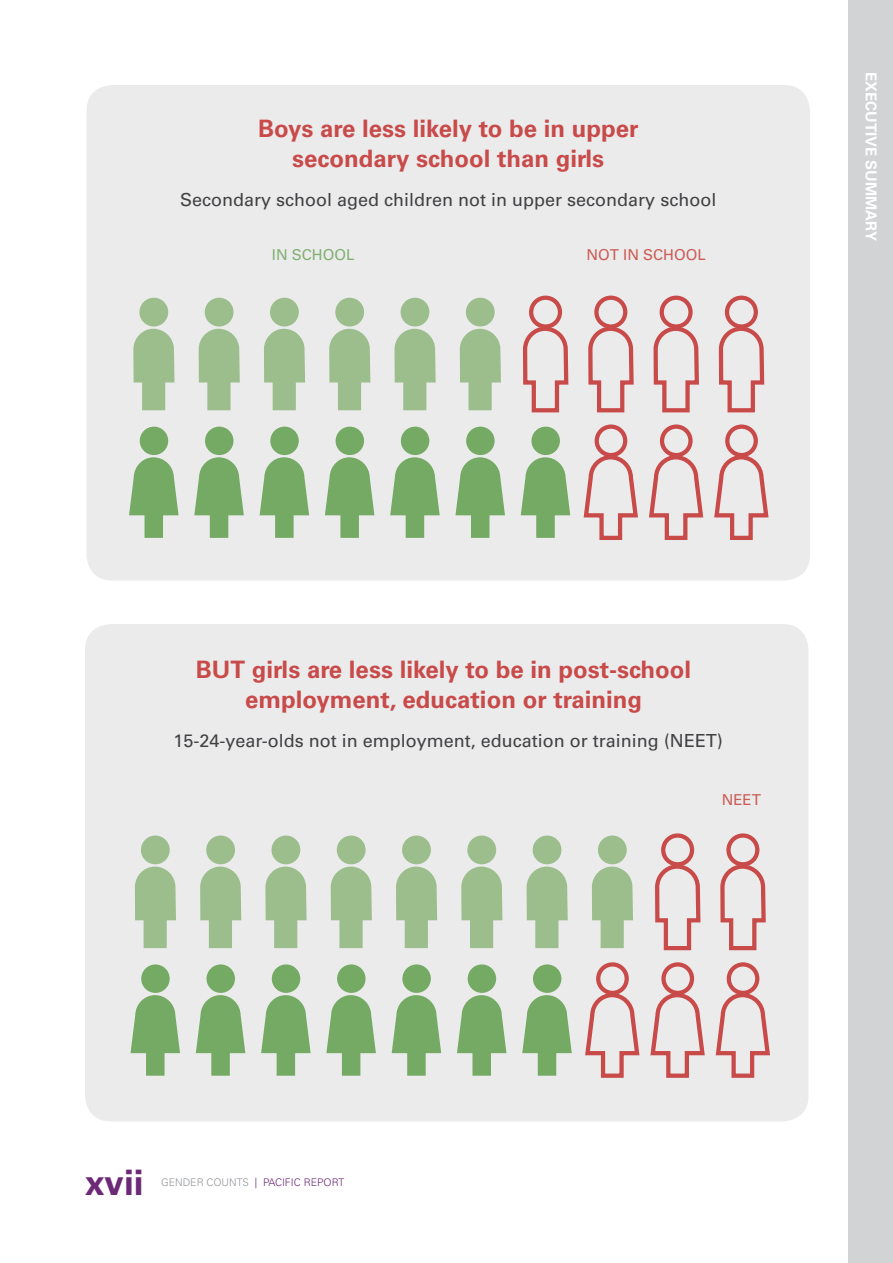
<style>
.page{position:relative;width:893px;height:1263px;background:#fff}
.page>*{position:absolute;margin:0;border:0;box-sizing:border-box;transform-origin:0 0}
.t1{font:700 35.1px "Univers CE";color:#6b2976}
.t2{font:700 24px/30px "Univers CE";color:#c84a49;text-align:center}
.t3{font:18px "Univers";color:#414042}
.t4{font:700 15px "Univers CE";color:#fff}
.t5{font:15px "Univers";color:#cc5c55}
.t6{font:15px "Univers";color:#81b072}
.t7{font:300 10.5px "Univers CE";color:#6b2976}
.s1{color:#939598}
</style>
<div class="page">
<div style="left:85px;top:624px;width:723px;height:497px;background:#ebebec;border-radius:26px"></div>
<div style="left:849px;top:0;width:44px;height:1263px;background:#d1d3d4"></div>
<div style="left:141px;top:964px;width:29px;height:29px;background:#75aa64;border-radius:50%"></div>
<svg style="left:131px;top:995px;width:49px;height:81px"></svg>
<div style="left:141px;top:835px;width:29px;height:29px;background:#9bbe8c;border-radius:50%"></div>
<svg style="left:135px;top:866px;width:41px;height:82px"></svg>
<div style="left:402px;top:964px;width:29px;height:29px;background:#75aa64;border-radius:50%"></div>
<svg style="left:392px;top:995px;width:49px;height:81px"></svg>
<div style="left:402px;top:835px;width:29px;height:29px;background:#9bbe8c;border-radius:50%"></div>
<svg style="left:396px;top:866px;width:41px;height:82px"></svg>
<div style="left:272px;top:964px;width:28px;height:29px;background:#75aa64;border-radius:50%"></div>
<svg style="left:261px;top:995px;width:50px;height:81px"></svg>
<div style="left:271px;top:835px;width:29px;height:29px;background:#9bbe8c;border-radius:50%"></div>
<svg style="left:265px;top:866px;width:42px;height:82px"></svg>
<div style="left:533px;top:964px;width:28px;height:29px;background:#75aa64;border-radius:50%"></div>
<svg style="left:522px;top:995px;width:50px;height:81px"></svg>
<div style="left:532px;top:835px;width:29px;height:29px;background:#9bbe8c;border-radius:50%"></div>
<svg style="left:527px;top:866px;width:41px;height:82px"></svg>
<div style="left:661px;top:962px;width:33px;height:33px;border:4px solid #c84a49;border-radius:50%"></div>
<svg style="left:650px;top:991px;width:55px;height:87px"></svg>
<div style="left:661px;top:833px;width:33px;height:33px;border:4px solid #c84a49;border-radius:50%"></div>
<svg style="left:655px;top:862px;width:46px;height:89px"></svg>
<div style="left:206px;top:964px;width:29px;height:29px;background:#75aa64;border-radius:50%"></div>
<svg style="left:196px;top:995px;width:49px;height:81px"></svg>
<div style="left:206px;top:835px;width:29px;height:29px;background:#9bbe8c;border-radius:50%"></div>
<svg style="left:200px;top:866px;width:41px;height:82px"></svg>
<div style="left:467px;top:964px;width:29px;height:29px;background:#75aa64;border-radius:50%"></div>
<svg style="left:457px;top:995px;width:49px;height:81px"></svg>
<div style="left:467px;top:835px;width:29px;height:29px;background:#9bbe8c;border-radius:50%"></div>
<svg style="left:461px;top:866px;width:41px;height:82px"></svg>
<div style="left:337px;top:964px;width:29px;height:29px;background:#75aa64;border-radius:50%"></div>
<svg style="left:326px;top:995px;width:50px;height:81px"></svg>
<div style="left:337px;top:835px;width:29px;height:29px;background:#9bbe8c;border-radius:50%"></div>
<svg style="left:331px;top:866px;width:41px;height:82px"></svg>
<div style="left:596px;top:962px;width:33px;height:33px;border:4px solid #c84a49;border-radius:50%"></div>
<svg style="left:585px;top:991px;width:55px;height:87px"></svg>
<div style="left:598px;top:835px;width:29px;height:29px;background:#9bbe8c;border-radius:50%"></div>
<svg style="left:592px;top:866px;width:41px;height:82px"></svg>
<div style="left:726px;top:962px;width:33px;height:33px;border:4px solid #c84a49;border-radius:50%"></div>
<svg style="left:715px;top:991px;width:55px;height:87px"></svg>
<div style="left:726px;top:833px;width:33px;height:33px;border:4px solid #c84a49;border-radius:50%"></div>
<svg style="left:720px;top:862px;width:46px;height:89px"></svg>
<div style="left:87px;top:85px;width:723px;height:495px;background:#ebebec;border-radius:26px"></div>
<div style="left:140px;top:427px;width:28px;height:28px;background:#75aa64;border-radius:50%"></div>
<svg style="left:129px;top:457px;width:50px;height:81px"></svg>
<div style="left:139px;top:298px;width:29px;height:28px;background:#9bbe8c;border-radius:50%"></div>
<svg style="left:133px;top:329px;width:41px;height:81px"></svg>
<div style="left:401px;top:427px;width:28px;height:28px;background:#75aa64;border-radius:50%"></div>
<svg style="left:390px;top:457px;width:50px;height:81px"></svg>
<div style="left:400px;top:298px;width:29px;height:28px;background:#9bbe8c;border-radius:50%"></div>
<svg style="left:394px;top:329px;width:42px;height:81px"></svg>
<div style="left:270px;top:427px;width:29px;height:28px;background:#75aa64;border-radius:50%"></div>
<svg style="left:260px;top:457px;width:49px;height:81px"></svg>
<div style="left:270px;top:298px;width:29px;height:28px;background:#9bbe8c;border-radius:50%"></div>
<svg style="left:264px;top:329px;width:41px;height:81px"></svg>
<div style="left:531px;top:427px;width:29px;height:28px;background:#75aa64;border-radius:50%"></div>
<svg style="left:521px;top:457px;width:49px;height:81px"></svg>
<div style="left:529px;top:296px;width:33px;height:33px;border:4px solid #c84a49;border-radius:50%"></div>
<svg style="left:523px;top:324px;width:46px;height:89px"></svg>
<div style="left:660px;top:424px;width:33px;height:33px;border:4px solid #c84a49;border-radius:50%"></div>
<svg style="left:649px;top:453px;width:55px;height:87px"></svg>
<div style="left:659px;top:296px;width:34px;height:33px;border:4px solid #c84a49;border-radius:50%"></div>
<svg style="left:653px;top:324px;width:46px;height:89px"></svg>
<div style="left:205px;top:427px;width:28px;height:28px;background:#75aa64;border-radius:50%"></div>
<svg style="left:194px;top:457px;width:50px;height:81px"></svg>
<div style="left:205px;top:298px;width:29px;height:28px;background:#9bbe8c;border-radius:50%"></div>
<svg style="left:199px;top:329px;width:41px;height:81px"></svg>
<div style="left:466px;top:427px;width:29px;height:28px;background:#75aa64;border-radius:50%"></div>
<svg style="left:455px;top:457px;width:50px;height:81px"></svg>
<div style="left:466px;top:298px;width:29px;height:28px;background:#9bbe8c;border-radius:50%"></div>
<svg style="left:460px;top:329px;width:41px;height:81px"></svg>
<div style="left:335px;top:427px;width:29px;height:28px;background:#75aa64;border-radius:50%"></div>
<svg style="left:325px;top:457px;width:49px;height:81px"></svg>
<div style="left:335px;top:298px;width:29px;height:28px;background:#9bbe8c;border-radius:50%"></div>
<svg style="left:329px;top:329px;width:41px;height:81px"></svg>
<div style="left:594px;top:424px;width:33px;height:33px;border:4px solid #c84a49;border-radius:50%"></div>
<svg style="left:583px;top:453px;width:55px;height:87px"></svg>
<div style="left:594px;top:296px;width:33px;height:33px;border:4px solid #c84a49;border-radius:50%"></div>
<svg style="left:588px;top:324px;width:46px;height:89px"></svg>
<div style="left:725px;top:424px;width:33px;height:33px;border:4px solid #c84a49;border-radius:50%"></div>
<svg style="left:714px;top:453px;width:55px;height:87px"></svg>
<div style="left:725px;top:296px;width:33px;height:33px;border:4px solid #c84a49;border-radius:50%"></div>
<svg style="left:718px;top:324px;width:47px;height:89px"></svg>
<p class="t2" style="left:258px;top:114px;width:382px">Boys are less likely to be in upper secondary school than girls</p>
<p class="t3" style="left:180px;top:188px;width:538px">Secondary school aged children not in upper secondary school</p>
<p class="t6" style="left:272px;top:246px;width:84px">IN SCHOOL</p>
<p class="t5" style="left:586px;top:246px;width:121px">NOT IN SCHOOL</p>
<p class="t4" style="left:880px;top:72px;width:170px;rotate:90deg">EXECUTIVE SUMMARY</p>
<p class="t2" style="left:196px;top:655px;width:497px">BUT girls are less likely to be in post-school employment, education or training</p>
<p class="t3" style="left:174px;top:730px;width:551px">15-24-year-olds not in employment, education or training (NEET)</p>
<h1 class="t1" style="left:85px;top:1161px;width:60px">xvii</h1>
<p class="t7" style="left:161px;top:1176px;width:185px"><span class="s1">GENDER COUNTS</span> | PACIFIC REPORT</p>
<p class="t5" style="left:722px;top:791px;width:41px">NEET</p>
</div>
